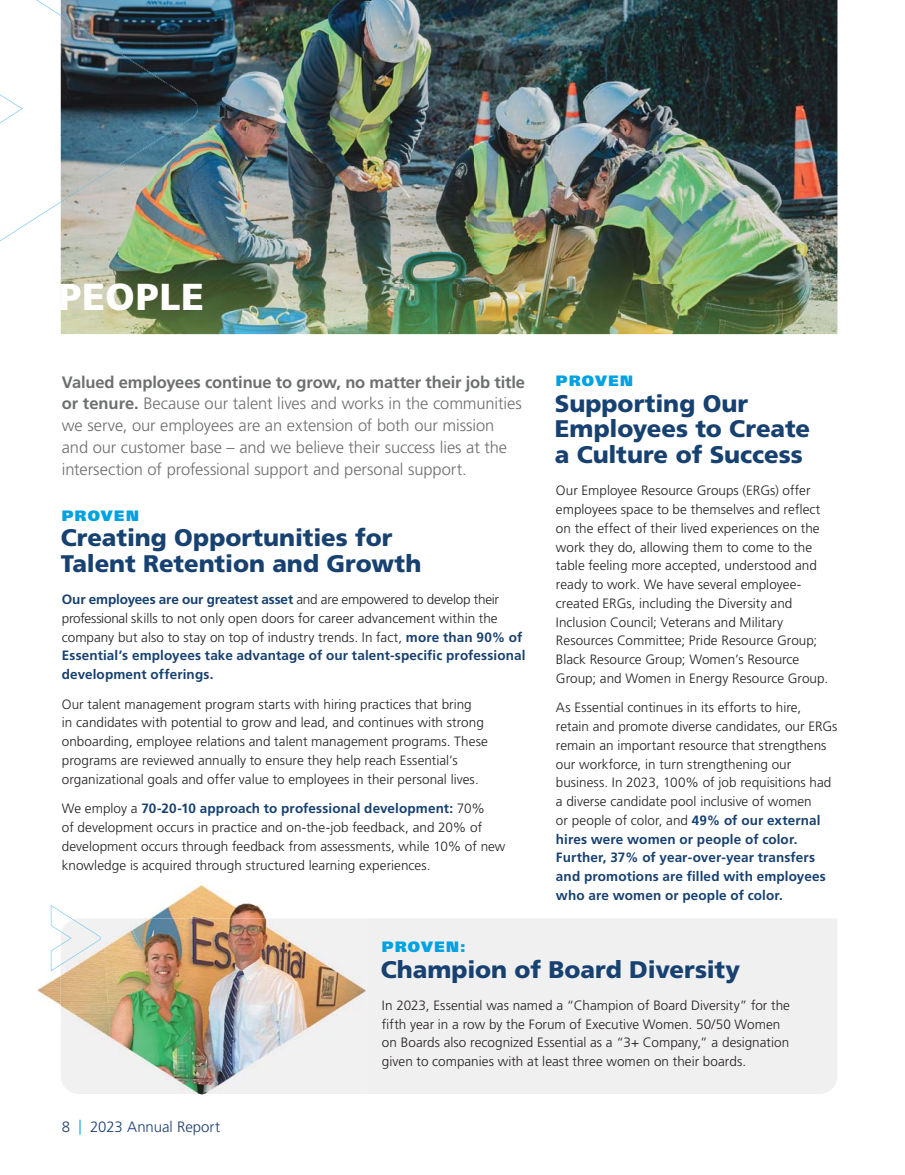
<style>
.page{position:relative;width:905px;height:1175px;background:#fff}
.page>*{position:absolute;margin:0;border:0;box-sizing:border-box;transform-origin:0 0}
.t1{font:900 37.5px "Frutiger LT Pro";letter-spacing:.02em;color:#fff}
.t2{font:900 24px/25.5px "Frutiger LT Pro";color:#174171}
.t3{font:300 16.5px/21.8px "Frutiger LT Pro";letter-spacing:-.005em;color:#6d6e70}
.t4{font:900 15px "Frutiger LT Pro";letter-spacing:.08em;color:#00a2e1}
.t5{font:300 15px "Frutiger LT Pro";color:#1c3e72}
.t6{font:300 13.5px/18.8px "Frutiger LT Pro";color:#231f20}
.s1{font-weight:700}
.s2{font-weight:700;color:#174171}
.s3{color:#00a2e1}
</style>
<div class="page">
<div style="left:366px;top:919px;width:471px;height:175px;background:#f1f0f0"></div>
<img style="left:61px;top:0;width:776px;height:334px">
<svg style="left:0;top:0;width:61px;height:303px"></svg>
<img style="left:193px;top:100px;width:5px;height:18px">
<img style="left:50px;top:884px;width:216px;height:39px">
<img style="left:37px;top:923px;width:24px;height:84px">
<img style="left:61px;top:918px;width:305px;height:176px">
<img style="left:51px;top:904px;width:22px;height:67px">
<img style="left:61px;top:919px;width:40px;height:46px">
<h1 class="t1" style="left:58px;top:278px;width:147px">PEOPLE</h1>
<p class="t3" style="left:62px;top:372px;width:465px"><span class="s1">Valued employees continue to grow, no matter their job title or tenure.</span> Because our talent lives and works in the communities we serve, our employees are an extension of both our mission<br>and our customer base – and we believe their success lies at the intersection of professional support and personal support.</p>
<p class="t4" style="left:556px;top:372px;width:78px">PROVEN</p>
<h2 class="t2" style="left:555px;top:392px;width:257px">Supporting Our<br>Employees to Create a Culture of Success</h2>
<p class="t6" style="left:556px;top:482px;width:274px">Our Employee Resource Groups (ERGs) offer employees space to be themselves and reflect on the effect of their lived experiences on the work they do, allowing them to come to the table feeling more accepted, understood and ready to work. We have several employee&shy;created ERGs, including the Diversity and Inclusion Council; Veterans and Military Resources Committee; Pride Resource Group; Black Resource Group; Women’s Resource Group; and Women in Energy Resource Group.</p>
<p class="t6" style="left:556px;top:699px;width:283px">As Essential continues in its efforts to hire, retain and promote diverse candidates, our ERGs remain an important resource that strengthens our workforce, in turn strengthening our business. In 2023, 100% of job requisitions had a diverse candidate pool inclusive of women<br>or people of color, and <span class="s2">49% of our external hires were women or people of color.<br>Further, 37% of year-over-year transfers and promotions are filled with employees who are women or people of color.</span></p>
<p class="t4" style="left:62px;top:507px;width:78px">PROVEN</p>
<h2 class="t2" style="left:61px;top:526px;width:362px">Creating Opportunities for<br>Talent Retention and Growth</h2>
<p class="t6" style="left:62px;top:591px;width:465px"><span class="s2">Our employees are our greatest asset</span> and are empowered to develop their professional skills to not only open doors for career advancement within the company but also to stay on top of industry trends. In fact, <span class="s2">more than 90% of Essential’s employees take advantage of our talent-specific professional development offerings.</span></p>
<p class="t6" style="left:62px;top:695px;width:427px">Our talent management program starts with hiring practices that bring<br>in candidates with potential to grow and lead, and continues with strong onboarding, employee relations and talent management programs. These programs are reviewed annually to ensure they help reach Essential’s organizational goals and offer value to employees in their personal lives.</p>
<p class="t6" style="left:62px;top:800px;width:445px">We employ a <span class="s2">70-20-10 approach to professional development:</span> 70%<br>of development occurs in practice and on-the-job feedback, and 20% of development occurs through feedback from assessments, while 10% of new knowledge is acquired through structured learning experiences.</p>
<p class="t5" style="left:62px;top:1119px;width:160px">8 <span class="s3">|</span> 2023 Annual Report</p>
<p class="t4" style="left:382px;top:938px;width:85px">PROVEN:</p>
<h2 class="t2" style="left:381px;top:957px;width:361px">Champion of Board Diversity</h2>
<p class="t6" style="left:382px;top:996px;width:409px">In 2023, Essential was named a “Champion of Board Diversity” for the fifth year in a row by the Forum of Executive Women. 50/50 Women on Boards also recognized Essential as a “3+ Company,” a designation given to companies with at least three women on their boards.</p>
</div>
